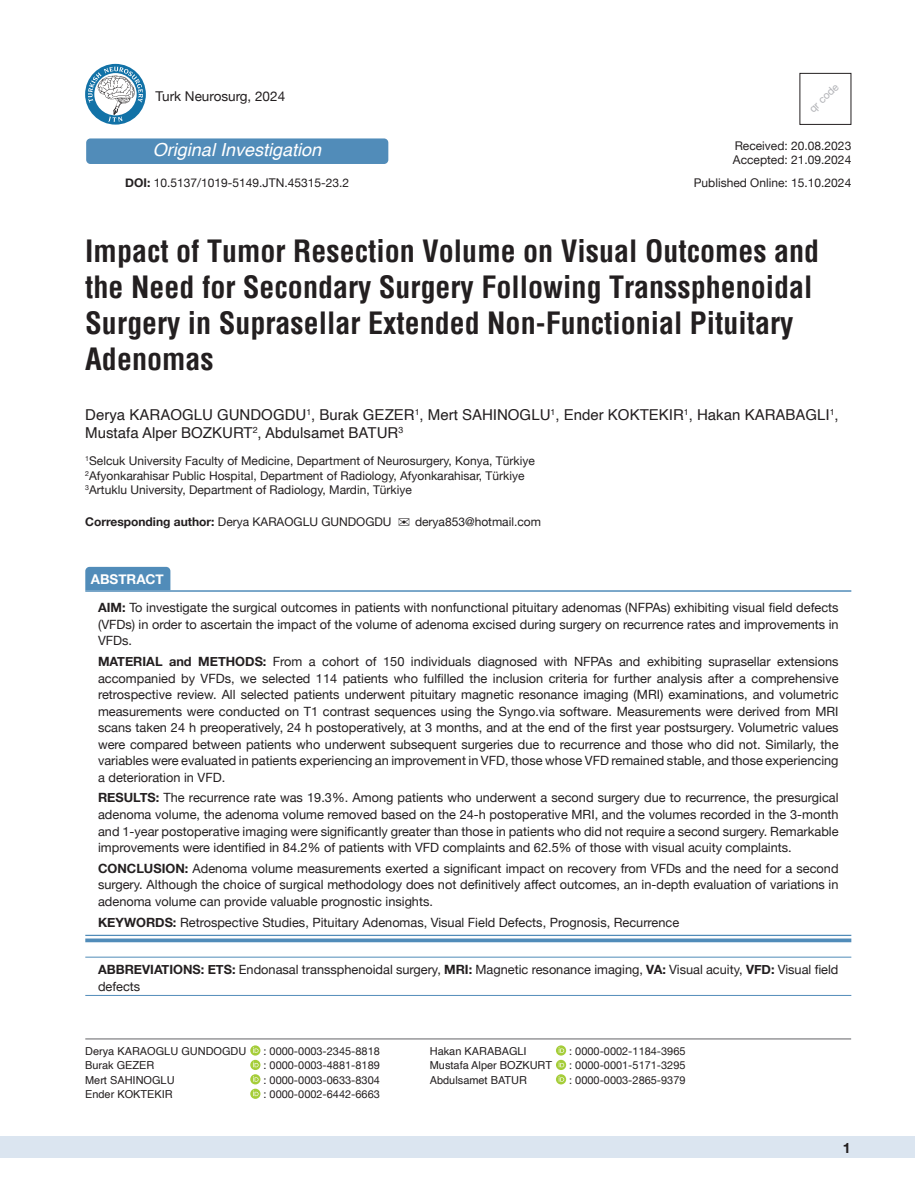
<style>
.page{position:relative;width:915px;height:1191px;background:#fff}
.page>*{position:absolute;margin:0;border:0;box-sizing:border-box;transform-origin:0 0}
.t1{font:700 condensed 30px/36px "Helvetica";color:#231f20}
.t2{font:italic 18px "Helvetica";color:#fff}
.t3{font:15px/18px "Helvetica";color:#231f20}
.t4{font:700 14.25px "Helvetica Neue";color:#231f20}
.t5{font:13.5px "Helvetica Neue";color:#231f20}
.t6{font:700 13.5px "Helvetica Neue";color:#fff}
.t7{font:12.75px/16.5px "Helvetica Neue";color:#231f20;text-align:justify}
.t8{font:12px/14.4px "Helvetica Neue";color:#231f20}
.t9{font:10.95px "Helvetica Neue";color:#231f20}
.t10{font:10.95px "Helvetica";color:#231f20}
.t11{font:10.5px "Helvetica Neue";color:#b2b3b7}
.s1{font-weight:700}
</style>
<div class="page">
<div style="left:0;top:1136px;width:914px;height:22px;background:#dbe5f0"></div>
<hr style="left:85px;top:1038px;width:765px;height:1px;background:#636366">
<div style="left:85px;top:567px;width:85px;height:23px;background:#518cb9"></div>
<hr style="left:85px;top:590px;width:766px;height:2px;background:#518cb9">
<hr style="left:85px;top:934px;width:766px;height:2px;background:#518cb9">
<svg style="left:85px;top:938px;width:766px;height:4px;background:#679ac2"></svg>
<hr style="left:85px;top:956px;width:766px;height:1px;background:#518cb9">
<hr style="left:85px;top:995px;width:766px;height:1px;background:#518cb9">
<div style="left:799px;top:73px;width:51px;height:52px;border:1px solid #231f20"></div>
<svg style="left:250px;top:1045px;width:10px;height:10px"></svg>
<svg style="left:253px;top:1047px;width:5px;height:5px"></svg>
<svg style="left:250px;top:1059px;width:10px;height:11px"></svg>
<svg style="left:253px;top:1061px;width:5px;height:6px"></svg>
<svg style="left:250px;top:1074px;width:10px;height:10px"></svg>
<svg style="left:253px;top:1076px;width:5px;height:5px"></svg>
<svg style="left:250px;top:1088px;width:10px;height:10px"></svg>
<svg style="left:253px;top:1090px;width:5px;height:6px"></svg>
<svg style="left:555px;top:1045px;width:11px;height:10px"></svg>
<svg style="left:558px;top:1047px;width:6px;height:5px"></svg>
<svg style="left:555px;top:1059px;width:11px;height:11px"></svg>
<svg style="left:558px;top:1061px;width:6px;height:6px"></svg>
<svg style="left:555px;top:1074px;width:11px;height:10px"></svg>
<svg style="left:558px;top:1076px;width:6px;height:5px"></svg>
<svg style="left:85px;top:64px;width:61px;height:61px"></svg>
<svg style="left:88px;top:67px;width:55px;height:55px"></svg>
<div style="left:86px;top:138px;width:302px;height:26px;background:#518cb9;border-radius:4px"></div>
<p class="t5" style="left:156px;top:86px;width:131px">Turk Neurosurg, 2024</p>
<h2 class="t2" style="left:153px;top:136px;width:170px">Original Investigation</h2>
<p class="t8" style="left:125px;top:177px;width:225px"><span class="s1">DOI:</span> 10.5137/1019-5149.JTN.45315-23.2</p>
<p class="t11" style="left:805px;top:105px;width:38px;rotate:-44deg">qr code</p>
<p class="t8" style="left:732px;top:139px;width:120px">Received: 20.08.2023<br>Accepted: 21.09.2024</p>
<p class="t8" style="left:693px;top:176px;width:159px">Published Online: 15.10.2024</p>
<h1 class="t1" style="left:85px;top:233px;width:735px">Impact of Tumor Resection Volume on Visual Outcomes and the Need for Secondary Surgery Following Transsphenoidal Surgery in Suprasellar Extended Non-Functionial Pituitary Adenomas</h1>
<p class="t3" style="left:85px;top:406px;width:754px">Derya KARAOGLU GUNDOGDU<sup>1</sup>, Burak GEZER<sup>1</sup>, Mert SAHINOGLU<sup>1</sup>, Ender KOKTEKIR<sup>1</sup>, Hakan KARABAGLI<sup>1</sup>,<br>Mustafa Alper BOZKURT<sup>2</sup>, Abdulsamet BATUR<sup>3</sup></p>
<p class="t8" style="left:85px;top:454px;width:451px"><sup>1</sup>Selcuk University Faculty of Medicine, Department of Neurosurgery, Konya, Türkiye<br><sup>2</sup>Afyonkarahisar Public Hospital, Department of Radiology, Afyonkarahisar, Türkiye<br><sup>3</sup>Artuklu University, Department of Radiology, Mardin, Türkiye</p>
<p class="t8" style="left:85px;top:515px;width:308px"><span class="s1">Corresponding author:</span> Derya KARAOGLU GUNDOGDU</p>
<p class="t8" style="left:415px;top:515px;width:127px">derya853@hotmail.com</p>
<p class="t6" style="left:91px;top:568px;width:75px">ABSTRACT</p>
<p class="t7" style="left:98px;top:600px;width:741px"><span class="s1">AIM:</span> To investigate the surgical outcomes in patients with nonfunctional pituitary adenomas (NFPAs) exhibiting visual field defects (VFDs) in order to ascertain the impact of the volume of adenoma excised during surgery on recurrence rates and improvements in VFDs.</p>
<p class="t7" style="left:98px;top:654px;width:741px"><span class="s1">MATERIAL and METHODS:</span> From a cohort of 150 individuals diagnosed with NFPAs and exhibiting suprasellar extensions accompanied by VFDs, we selected 114 patients who fulfilled the inclusion criteria for further analysis after a comprehensive retrospective review. All selected patients underwent pituitary magnetic resonance imaging (MRI) examinations, and volumetric measurements were conducted on T1 contrast sequences using the Syngo.via software. Measurements were derived from MRI scans taken 24 h preoperatively, 24 h postoperatively, at 3 months, and at the end of the first year postsurgery. Volumetric values were compared between patients who underwent subsequent surgeries due to recurrence and those who did not. Similarly, the variables were evaluated in patients experiencing an improvement in VFD, those whose VFD remained stable, and those experiencing a deterioration in VFD.</p>
<p class="t7" style="left:98px;top:790px;width:741px"><span class="s1">RESULTS:</span> The recurrence rate was 19.3%. Among patients who underwent a second surgery due to recurrence, the presurgical adenoma volume, the adenoma volume removed based on the 24-h postoperative MRI, and the volumes recorded in the 3-month and 1-year postoperative imaging were significantly greater than those in patients who did not require a second surgery. Remarkable improvements were identified in 84.2% of patients with VFD complaints and 62.5% of those with visual acuity complaints.</p>
<p class="t7" style="left:98px;top:860px;width:741px"><span class="s1">CONCLUSION:</span> Adenoma volume measurements exerted a significant impact on recovery from VFDs and the need for a second surgery. Although the choice of surgical methodology does not definitively affect outcomes, an in-depth evaluation of variations in adenoma volume can provide valuable prognostic insights.</p>
<p class="t7" style="left:98px;top:914px;width:582px"><span class="s1">KEYWORDS:</span> Retrospective Studies, Pituitary Adenomas, Visual Field Defects, Prognosis, Recurrence</p>
<p class="t7" style="left:98px;top:962px;width:741px"><span class="s1">ABBREVIATIONS: ETS:</span> Endonasal transsphenoidal surgery, <span class="s1">MRI:</span> Magnetic resonance imaging, <span class="s1">VA:</span> Visual acuity, <span class="s1">VFD:</span> Visual field defects</p>
<p class="t10" style="left:85px;top:1042px;width:163px">Derya KARAOGLU GUNDOGDU</p>
<p class="t9" style="left:263px;top:1043px;width:118px">: 0000-0003-2345-8818</p>
<p class="t10" style="left:85px;top:1057px;width:71px">Burak GEZER</p>
<p class="t9" style="left:263px;top:1057px;width:118px">: 0000-0003-4881-8189</p>
<p class="t10" style="left:85px;top:1071px;width:91px">Mert SAHINOGLU</p>
<p class="t9" style="left:263px;top:1072px;width:118px">: 0000-0003-0633-8304</p>
<p class="t10" style="left:85px;top:1085px;width:89px">Ender KOKTEKIR</p>
<p class="t9" style="left:263px;top:1086px;width:118px">: 0000-0002-6442-6663</p>
<p class="t10" style="left:429px;top:1042px;width:98px">Hakan KARABAGLI</p>
<p class="t9" style="left:569px;top:1043px;width:118px">: 0000-0002-1184-3965</p>
<p class="t10" style="left:429px;top:1057px;width:124px">Mustafa Alper BOZKURT</p>
<p class="t9" style="left:569px;top:1057px;width:118px">: 0000-0001-5171-3295</p>
<p class="t10" style="left:429px;top:1071px;width:99px">Abdulsamet BATUR</p>
<p class="t9" style="left:569px;top:1072px;width:118px">: 0000-0003-2865-9379</p>
<p class="t4" style="left:842px;top:1137px;width:9px">1</p>
</div>
